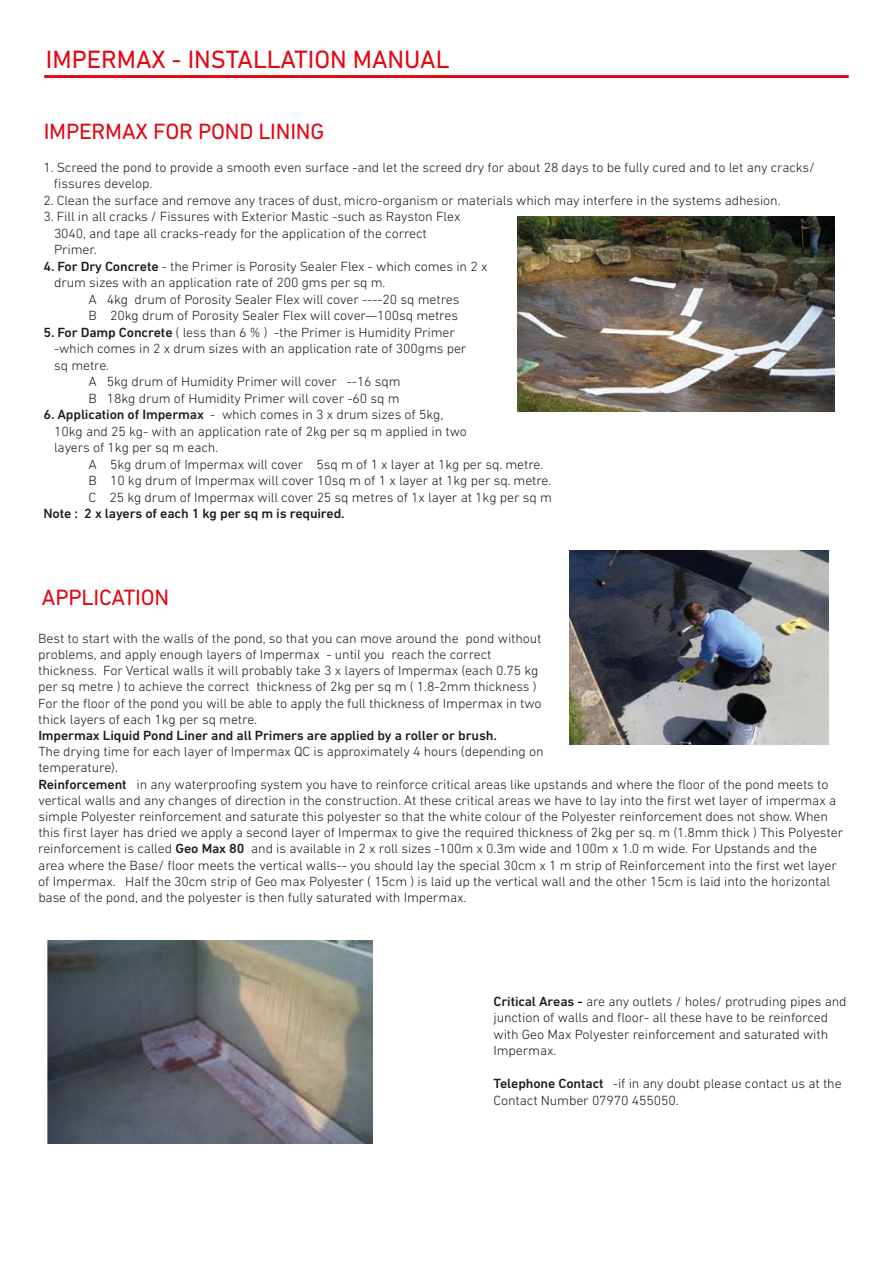
<style>
.page{position:relative;width:893px;height:1263px;background:#fff}
.page>*{position:absolute;margin:0;border:0;box-sizing:border-box;transform-origin:0 0}
.t1{font:25.5px "DIN Next LT Pro";color:#e30613}
.t2{font:22.5px "DIN Next LT Pro";letter-spacing:-.01em;color:#e30613}
.t3{font:300 13.5px/16.2px "DIN Next LT Pro";letter-spacing:-.01em;color:#1d1d1b;scale:1.04 1}
.t4{font:500 13.5px "DIN Next LT Pro";letter-spacing:-.01em;color:#1d1d1b;scale:1.04 1}
.s1{font-weight:500}
</style>
<div class="page">
<hr style="left:44px;top:75px;width:805px;height:3px;background:#e30613">
<img style="left:569px;top:550px;width:260px;height:194px">
<img style="left:517px;top:216px;width:317px;height:195px">
<img style="left:47px;top:940px;width:326px;height:204px">
<h1 class="t1" style="left:46px;top:44px;width:405px">IMPERMAX - INSTALLATION MANUAL</h1>
<h2 class="t2" style="left:44px;top:118px;width:282px">IMPERMAX FOR POND LINING</h2>
<p class="t3" style="left:54px;top:159px;width:733px;text-indent:-11px">1. Screed the pond to provide a smooth even surface -and let the screed dry for about 28 days to be fully cured and to let any cracks/ fissures develop.</p>
<p class="t3" style="left:43px;top:192px;width:710px">2. Clean the surface and remove any traces of dust, micro-organism or materials which may interfere in the systems adhesion.</p>
<p class="t3" style="left:54px;top:208px;width:392px;text-indent:-11px">3. Fill in all cracks / Fissures with Exterior Mastic -such as Rayston Flex<br>3040, and tape all cracks-ready for the application of the correct<br>Primer.</p>
<p class="t3" style="left:44px;top:258px;width:428px"><span class="s1">4. For Dry Concrete</span> - the Primer is Porosity Sealer Flex - which comes in 2 x</p>
<p class="t3" style="left:54px;top:274px;width:320px">drum sizes with an application rate of 200 gms per sq m.</p>
<p class="t3" style="left:89px;top:291px;width:358px">A 4kg drum of Porosity Sealer Flex will cover ----20 sq metres</p>
<p class="t3" style="left:89px;top:307px;width:357px">B 20kg drum of Porosity Sealer Flex will cover—100sq metres</p>
<p class="t3" style="left:44px;top:324px;width:397px"><span class="s1">5. For Damp Concrete</span> ( less than 6 % ) -the Primer is Humidity Primer</p>
<p class="t3" style="left:54px;top:340px;width:398px">-which comes in 2 x drum sizes with an application rate of 300gms per</p>
<p class="t3" style="left:54px;top:357px;width:55px">sq metre.</p>
<p class="t3" style="left:89px;top:373px;width:302px">A 5kg drum of Humidity Primer will cover --16 sqm</p>
<p class="t3" style="left:89px;top:390px;width:301px">B 18kg drum of Humidity Primer will cover -60 sq m</p>
<p class="t3" style="left:54px;top:406px;width:399px;text-indent:-10px"><span class="s1">6. Application of Impermax</span> - which comes in 3 x drum sizes of 5kg,<br>10kg and 25 kg- with an application rate of 2kg per sq m applied in two layers of 1kg per sq m each.</p>
<p class="t3" style="left:88px;top:456px;width:447px">A 5kg drum of Impermax will cover 5sq m of 1 x layer at 1kg per sq. metre.<br>B 10 kg drum of Impermax will cover 10sq m of 1 x layer at 1kg per sq. metre.<br>C 25 kg drum of Impermax will cover 25 sq metres of 1x layer at 1kg per sq m</p>
<p class="t4" style="left:43px;top:506px;width:291px">Note : 2 x layers of each 1 kg per sq m is required.</p>
<h2 class="t2" style="left:42px;top:585px;width:129px">APPLICATION</h2>
<p class="t3" style="left:38px;top:630px;width:486px">Best to start with the walls of the pond, so that you can move around the pond without problems, and apply enough layers of Impermax - until you reach the correct thickness. For Vertical walls it will probably take 3 x layers of Impermax (each 0.75 kg per sq metre ) to achieve the correct thickness of 2kg per sq m ( 1.8-2mm thickness )<br>For the floor of the pond you will be able to apply the full thickness of Impermax in two thick layers of each 1kg per sq metre.</p>
<p class="t4" style="left:38px;top:727px;width:442px">Impermax Liquid Pond Liner and all Primers are applied by a roller or brush.</p>
<p class="t3" style="left:38px;top:743px;width:775px">The drying time for each layer of Impermax QC is approximately 4 hours (depending on<br>temperature).<br><span class="s1">Reinforcement</span> in any waterproofing system you have to reinforce critical areas like upstands and where the floor of the pond meets to vertical walls and any changes of direction in the construction. At these critical areas we have to lay into the first wet layer of impermax a simple Polyester reinforcement and saturate this polyester so that the white colour of the Polyester reinforcement does not show. When this first layer has dried we apply a second layer of Impermax to give the required thickness of 2kg per sq. m (1.8mm thick ) This Polyester reinforcement is called <span class="s1">Geo Max 80</span> and is available in 2 x roll sizes -100m x 0.3m wide and 100m x 1.0 m wide. For Upstands and the area where the Base/ floor meets the vertical walls-- you should lay the special 30cm x 1 m strip of Reinforcement into the first wet layer of Impermax. Half the 30cm strip of Geo max Polyester ( 15cm ) is laid up the vertical wall and the other 15cm is laid into the horizontal base of the pond, and the polyester is then fully saturated with Impermax.</p>
<p class="t3" style="left:493px;top:993px;width:341px"><span class="s1">Critical Areas -</span> are any outlets / holes/ protruding pipes and junction of walls and floor- all these have to be reinforced with Geo Max Polyester reinforcement and saturated with Impermax.</p>
<p class="t3" style="left:493px;top:1075px;width:336px"><span class="s1">Telephone Contact</span> -if in any doubt please contact us at the<br>Contact Number 07970 455050.</p>
</div>
